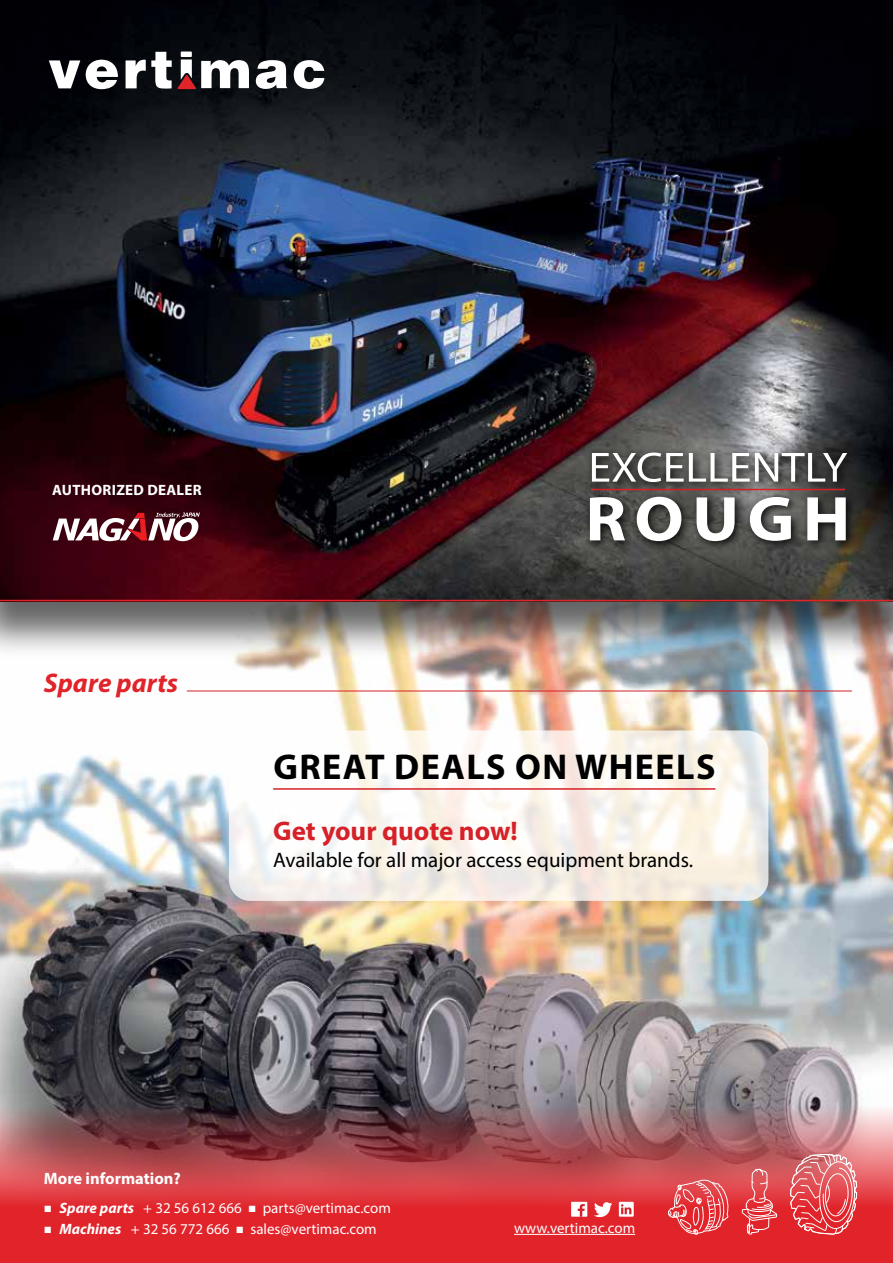
<style>
.page{position:relative;width:893px;height:1263px;background:#fff}
.page>*{position:absolute;margin:0;border:0;box-sizing:border-box;transform-origin:0 0}
.t1{font:700 36px "Myriad Pro";letter-spacing:.04em;color:#000}
.t2{font:700 27px "Myriad Pro";color:#d62128}
.t3{font:italic 700 27px "Myriad Pro";color:#e1232a}
.t4{font:21px "Myriad Pro";color:#000}
.t5{font:700 16.5px "Myriad Pro";color:#fff}
.t6{font:15px "Myriad Pro";color:#fff}
.t7{font:700 15px "Myriad Pro";letter-spacing:.02em;color:#fff}
.s1{font-family:"Arial";font-size:13.5px}
.s2{font-weight:700;font-style:italic}
</style>
<div class="page">
<img style="left:0;top:660px;width:893px;height:430px">
<svg style="left:229px;top:730px;width:539px;height:171px"></svg>
<hr style="left:273px;top:788px;width:442px;height:2px;background:#d62128">
<div style="left:0;top:0;width:893px;height:660px;background:#000;opacity:.6"></div>
<div style="left:585px;top:491px;width:272px;height:61px;background:#000;opacity:.86"></div>
<svg style="left:590px;top:497px;width:256px;height:44px"></svg>
<div style="left:587px;top:448px;width:270px;height:45px;background:#000;opacity:.86"></div>
<svg style="left:592px;top:452px;width:255px;height:30px"></svg>
<svg style="left:53px;top:512px;width:147px;height:29px"></svg>
<svg style="left:49px;top:60px;width:31px;height:28px"></svg>
<svg style="left:86px;top:60px;width:32px;height:29px"></svg>
<svg style="left:126px;top:52px;width:46px;height:37px"></svg>
<svg style="left:256px;top:60px;width:31px;height:29px"></svg>
<svg style="left:294px;top:60px;width:30px;height:29px"></svg>
<svg style="left:178px;top:59px;width:71px;height:30px"></svg>
<div style="left:181px;top:52px;width:11px;height:5px;background:#fff"></div>
<hr style="left:0;top:600px;width:893px;height:1px;background:#e1232a">
<hr style="left:187px;top:691px;width:665px;height:1px;background:#d62128">
<img style="left:0;top:1090px;width:893px;height:173px">
<hr style="left:514px;top:1234px;width:121px;height:1px;background:#fff">
<div style="left:571px;top:1202px;width:16px;height:15px;background:#fff"></div>
<svg style="left:578px;top:1204px;width:7px;height:13px"></svg>
<svg style="left:594px;top:1202px;width:18px;height:15px"></svg>
<svg style="left:619px;top:1202px;width:15px;height:15px"></svg>
<svg style="left:621px;top:1204px;width:10px;height:10px"></svg>
<svg style="left:667px;top:1179px;width:62px;height:56px;background:#e6595f"></svg>
<svg style="left:741px;top:1168px;width:36px;height:72px;background:#e4555a"></svg>
<svg style="left:790px;top:1151px;width:67px;height:88px;background:#e36368"></svg>
<p class="t7" style="left:52px;top:480px;width:151px">AUTHORIZED DEALER</p>
<h2 class="t3" style="left:44px;top:665px;width:136px">Spare parts</h2>
<h1 class="t1" style="left:273px;top:743px;width:444px">GREAT DEALS ON WHEELS</h1>
<h2 class="t2" style="left:273px;top:813px;width:246px">Get your quote now!</h2>
<h3 class="t4" style="left:273px;top:847px;width:422px">Available for all major access equipment brands.</h3>
<p class="t5" style="left:44px;top:1167px;width:139px">More information?</p>
<p class="t6" style="left:44px;top:1199px;width:348px"><span class="s1">■</span> <span class="s2">Spare parts</span> + 32 56 612 666 <span class="s1">■</span> parts@vertimac.com</p>
<p class="t6" style="left:44px;top:1220px;width:334px"><span class="s1">■</span> <span class="s2">Machines</span> + 32 56 772 666 <span class="s1">■</span> sales@vertimac.com</p>
<p class="t6" style="left:514px;top:1218px;width:123px">www.vertimac.com</p>
</div>
